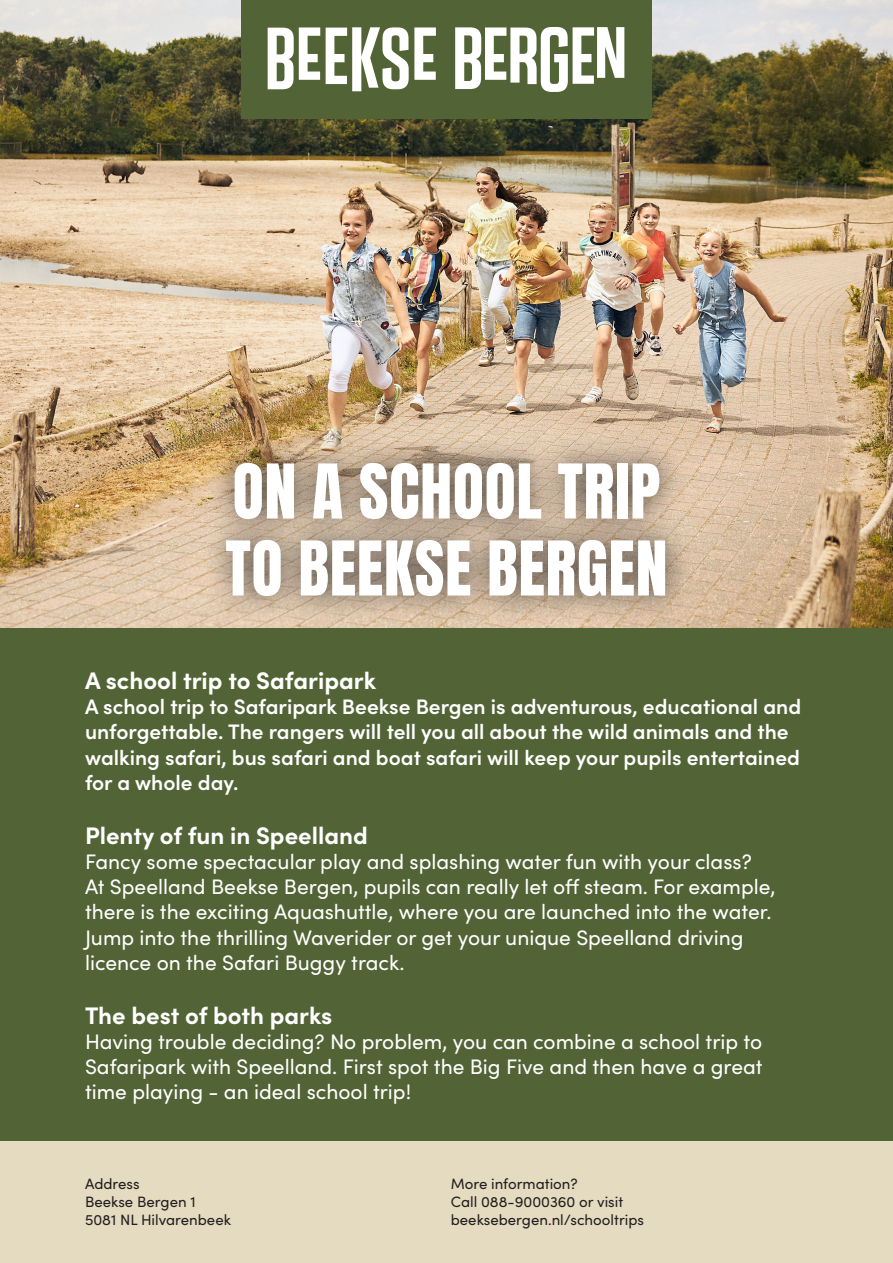
<style>
.page{position:relative;width:893px;height:1263px;background:#fff}
.page>*{position:absolute;margin:0;border:0;box-sizing:border-box;transform-origin:0 0}
.t1{font:64.2px/76.9px "Anton";letter-spacing:.01em;color:#fff}
.t2{font:700 24px "Sofia Pro";color:#fff}
.t3{font:21px/25.2px "Sofia Pro";color:#fff}
.t4{font:600 21px/25.2px "Sofia Pro";color:#fff}
.t5{font:15px/18px "Sofia Pro";color:#231f20}
</style>
<div class="page">
<img style="left:0;top:0;width:893px;height:628px">
<div style="left:199px;top:435px;width:494px;height:189px;background:#231f20;opacity:.75"></div>
<div style="left:241px;top:0;width:411px;height:119px;background:#526435"></div>
<svg style="left:268px;top:27px;width:52px;height:62px"></svg>
<svg style="left:326px;top:27px;width:110px;height:64px"></svg>
<svg style="left:455px;top:27px;width:169px;height:65px"></svg>
<div style="left:0;top:628px;width:893px;height:514px;background:#526435"></div>
<div style="left:0;top:1142px;width:893px;height:121px;background:#e4dbc0"></div>
<h1 class="t1" style="left:225px;top:458px;width:444px">ON A SCHOOL TRIP<br>TO BEEKSE BERGEN</h1>
<p class="t2" style="left:85px;top:662px;width:292px">A school trip to Safaripark</p>
<p class="t4" style="left:85px;top:693px;width:718px">A school trip to Safaripark Beekse Bergen is adventurous, educational and unforgettable. The rangers will tell you all about the wild animals and the walking safari, bus safari and boat safari will keep your pupils entertained for a whole day.</p>
<p class="t2" style="left:85px;top:817px;width:284px">Plenty of fun in Speelland</p>
<p class="t3" style="left:85px;top:848px;width:692px">Fancy some spectacular play and splashing water fun with your class?<br>At Speelland Beekse Bergen, pupils can really let off steam. For example, there is the exciting Aquashuttle, where you are launched into the water.<br>Jump into the thrilling Waverider or get your unique Speelland driving licence on the Safari Buggy track.</p>
<p class="t2" style="left:85px;top:997px;width:249px">The best of both parks</p>
<p class="t3" style="left:85px;top:1028px;width:679px;text-align:justify">Having trouble deciding? No problem, you can combine a school trip to Safaripark with Speelland. First spot the Big Five and then have a great time playing - an ideal school trip!</p>
<p class="t5" style="left:85px;top:1174px;width:147px">Address<br>Beekse Bergen 1<br>5081 NL Hilvarenbeek</p>
<p class="t5" style="left:451px;top:1174px;width:195px">More information?<br>Call 088-9000360 or visit beeksebergen.nl/schooltrips</p>
</div>
